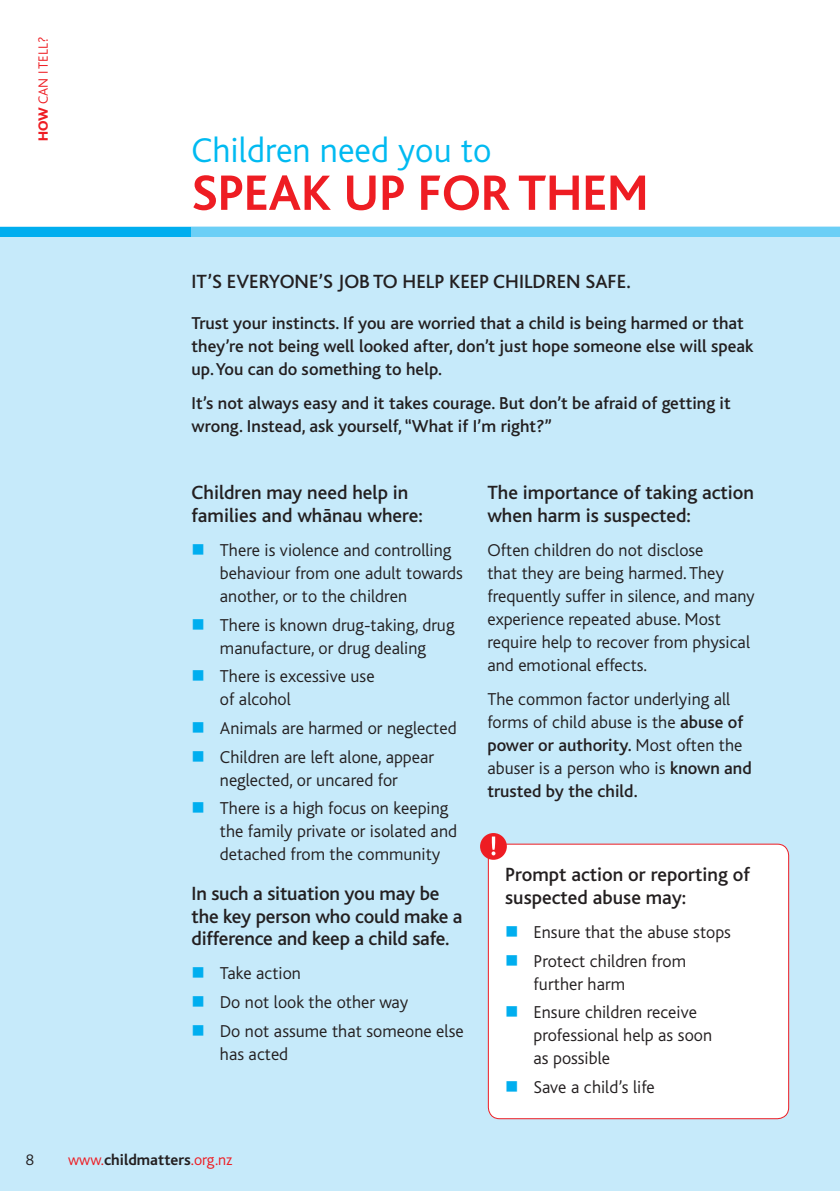
<style>
.page{position:relative;width:840px;height:1191px;background:#fff}
.page>*{position:absolute;margin:0;border:0;box-sizing:border-box;transform-origin:0 0}
.Heading__Small{font:700 52px "Bliss CE";color:#ee1d23}
.Heading__Small-2{font:300 36px "Bliss CE";color:#00baf1}
.Body_Copy_Sub_Headin{font:500 20px/22.4px "Bliss CE";color:#231f20}
.Body_Text{font:300 18px/23px "Bliss CE";color:#231f20}
.Body_Text-2{font:500 18px/23px "Bliss CE";color:#231f20}
.t1{font:700 16px "Bliss CE";color:#231f20}
.t2{font:300 16px "Bliss CE";color:#231f20}
.t3{font:300 14px "Bliss CE";color:#ee1d23}
.s1{font-weight:800}
.s2{font-weight:500}
.s3{font-weight:300;color:#ee1d23}
</style>
<div class="page">
<div style="left:0;top:236px;width:839px;height:955px;background:#c6eafa"></div>
<div style="left:0;top:227px;width:191px;height:9px;background:#00aeef"></div>
<div style="left:191px;top:227px;width:648px;height:9px;background:#6bcff6"></div>
<div style="left:488px;top:844px;width:300px;height:274px;background:#fff;border-radius:11px"></div>
<div style="left:488px;top:844px;width:300px;height:275px;border:1px solid #ee1d23;border-radius:11px"></div>
<div style="left:480px;top:833px;width:26px;height:26px;background:#ee1d23;border-radius:50%"></div>
<svg style="left:491px;top:836px;width:4px;height:19px"></svg>
<svg style="left:193px;top:544px;width:10px;height:11px"></svg>
<svg style="left:193px;top:619px;width:10px;height:10px"></svg>
<svg style="left:193px;top:670px;width:10px;height:11px"></svg>
<svg style="left:193px;top:722px;width:10px;height:11px"></svg>
<svg style="left:193px;top:751px;width:10px;height:10px"></svg>
<svg style="left:193px;top:802px;width:10px;height:11px"></svg>
<svg style="left:193px;top:967px;width:10px;height:11px"></svg>
<svg style="left:193px;top:996px;width:10px;height:10px"></svg>
<svg style="left:193px;top:1024px;width:10px;height:11px"></svg>
<p class="t3" style="left:36px;top:141px;width:106px;rotate:-90deg"><span class="s1">HOW</span> CAN I TELL?</p>
<p class="Heading__Small-2" style="left:191px;top:131px;width:301px">Children need you to</p>
<p class="Heading__Small" style="left:191px;top:165px;width:458px">SPEAK UP FOR THEM</p>
<p class="Body_Copy_Sub_Headin" style="left:191px;top:270px;width:440px">IT’S EVERYONE’S JOB TO HELP KEEP CHILDREN SAFE.</p>
<p class="Body_Text-2" style="left:191px;top:312px;width:563px">Trust your instincts. If you are worried that a child is being harmed or that they’re not being well looked after, don’t just hope someone else will speak up. You can do something to help.</p>
<p class="Body_Text-2" style="left:191px;top:392px;width:540px">It’s not always easy and it takes courage. But don’t be afraid of getting it wrong. Instead, ask yourself, “What if I’m right?”</p>
<p class="Body_Copy_Sub_Headin" style="left:191px;top:482px;width:233px">Children may need help in families and whānau where:</p>
<p class="Body_Text" style="left:220px;top:539px;width:244px">There is violence and controlling behaviour from one adult towards another, or to the children</p>
<p class="Body_Text" style="left:220px;top:613px;width:236px">There is known drug-taking, drug manufacture, or drug dealing</p>
<p class="Body_Text" style="left:220px;top:665px;width:156px">There is excessive use of alcohol</p>
<p class="Body_Text" style="left:220px;top:717px;width:238px">Animals are harmed or neglected</p>
<p class="Body_Text" style="left:220px;top:745px;width:216px">Children are left alone, appear neglected, or uncared for</p>
<p class="Body_Text" style="left:220px;top:797px;width:238px">There is a high focus on keeping the family private or isolated and detached from the community</p>
<p class="Body_Copy_Sub_Headin" style="left:191px;top:882px;width:272px">In such a situation you may be the key person who could make a difference and keep a child safe.</p>
<p class="Body_Text" style="left:220px;top:962px;width:82px">Take action</p>
<p class="Body_Text" style="left:220px;top:991px;width:190px">Do not look the other way</p>
<p class="Body_Text" style="left:220px;top:1019px;width:245px">Do not assume that someone else has acted</p>
<p class="Body_Copy_Sub_Headin" style="left:487px;top:482px;width:268px">The importance of taking action when harm is suspected:</p>
<p class="Body_Text" style="left:487px;top:539px;width:269px">Often children do not disclose<br>that they are being harmed. They frequently suffer in silence, and many experience repeated abuse. Most require help to recover from physical and emotional effects.</p>
<p class="Body_Text" style="left:487px;top:688px;width:266px">The common factor underlying all forms of child abuse is the <span class="s2">abuse of power or authority.</span> Most often the abuser is a person who is <span class="s2">known and trusted by the child.</span></p>
<p class="Body_Copy_Sub_Headin" style="left:505px;top:863px;width:246px">Prompt action or reporting of suspected abuse may:</p>
<p class="Body_Text" style="left:533px;top:921px;width:199px">Ensure that the abuse stops</p>
<p class="Body_Text" style="left:533px;top:949px;width:154px">Protect children from further harm</p>
<p class="Body_Text" style="left:533px;top:1001px;width:180px">Ensure children receive professional help as soon as possible</p>
<p class="Body_Text" style="left:533px;top:1076px;width:123px">Save a child’s life</p>
<p class="t2" style="left:26px;top:1151px;width:10px">8</p>
<p class="t1" style="left:68px;top:1151px;width:166px"><span class="s3">www.</span>childmatters<span class="s3">.org.nz</span></p>
</div>
